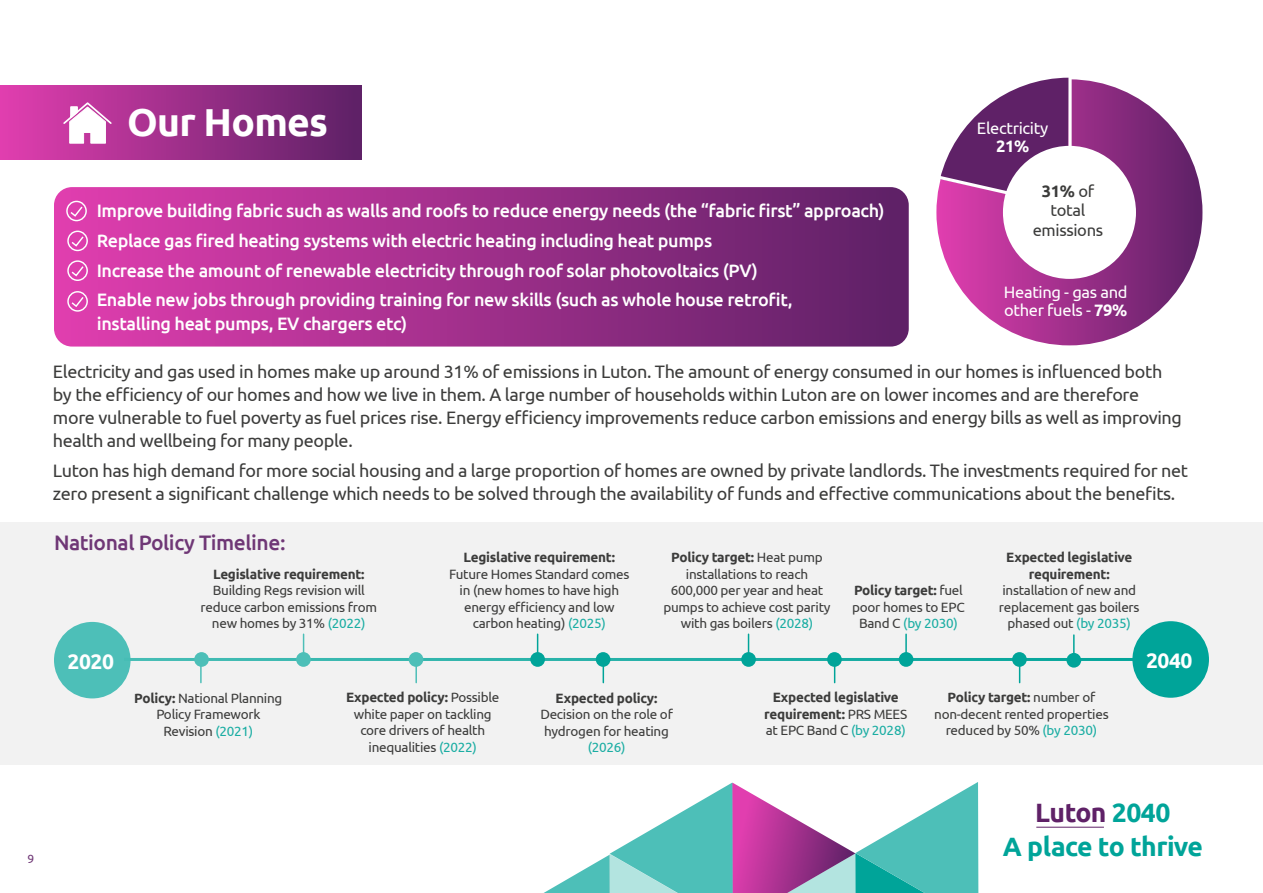
<style>
.page{position:relative;width:1263px;height:893px;background:#fff}
.page>*{position:absolute;margin:0;border:0;box-sizing:border-box;transform-origin:0 0}
.t1{font:700 39px "Ubuntu";letter-spacing:-.02em;color:#fff}
.t2{font:700 26.55px "Ubuntu";letter-spacing:-.02em;color:#00a499}
.t3{font:700 26.55px "Ubuntu";letter-spacing:-.02em;color:#5f2167}
.t4{font:500 21px "Ubuntu";letter-spacing:-.02em;color:#6f3776}
.t5{font:700 21px "Ubuntu";letter-spacing:-.02em;color:#fff}
.t6{font:18px/23.2px "Ubuntu";letter-spacing:-.02em;color:#3c3c3b}
.t7{font:500 18px/23.2px "Ubuntu";letter-spacing:-.02em;color:#fff}
.t8{font:16.5px/18px "Ubuntu";letter-spacing:-.02em;color:#fff;text-align:center}
.t9{font:16.5px/19.4px "Ubuntu";letter-spacing:-.02em;color:#3c3c3b;text-align:center}
.t10{font:13.5px/16.5px "Ubuntu";letter-spacing:-.02em;color:#3c3c3b;text-align:center}
.t11{font:700 13.5px/16.5px "Ubuntu";letter-spacing:-.02em;color:#3c3c3b;text-align:center}
.t12{font:12px "Ubuntu";color:#6f3776}
.s1{font-weight:700}
.s2{color:#1aada3}
.s3{font-weight:400}
.s4{font-weight:400;color:#1aada3}
.s5{color:#00a499}
</style>
<div class="page">
<hr style="left:1036px;top:827px;width:68px;height:1px;background:#5f2167">
<div style="left:0;top:522px;width:1263px;height:242px;background:#f2f2f2"></div>
<div style="left:0;top:85px;width:361px;height:75px;background:linear-gradient(to right,#e13eaf,#5d2166)"></div>
<svg style="left:54px;top:187px;width:855px;height:160px;background:#9e308a"></svg>
<svg style="left:69px;top:205px;width:15px;height:13px"></svg>
<div style="left:66px;top:201px;width:21px;height:20px;border:1px solid #fff;border-radius:50%"></div>
<svg style="left:70px;top:235px;width:15px;height:13px"></svg>
<div style="left:67px;top:231px;width:21px;height:20px;border:1px solid #fff;border-radius:50%"></div>
<svg style="left:70px;top:265px;width:15px;height:12px"></svg>
<div style="left:67px;top:260px;width:21px;height:21px;border:1px solid #fff;border-radius:50%"></div>
<svg style="left:70px;top:295px;width:15px;height:13px"></svg>
<div style="left:67px;top:291px;width:21px;height:21px;border:1px solid #fff;border-radius:50%"></div>
<div style="left:936px;top:79px;width:266px;height:266px;background:linear-gradient(to right,#e240b0,#5e2066);border-radius:133px"></div>
<div style="left:1003px;top:146px;width:133px;height:133px;background:#fff;border-radius:50%"></div>
<svg style="left:1068px;top:77px;width:4px;height:69px"></svg>
<svg style="left:936px;top:78px;width:134px;height:132px"></svg>
<div style="left:54px;top:622px;width:77px;height:76px;background:#4dbfb8;border-radius:50%"></div>
<div style="left:1132px;top:621px;width:77px;height:77px;background:#00a499;border-radius:50%"></div>
<hr style="left:124px;top:658px;width:1012px;height:3px;background:#fff">
<div style="left:409px;top:652px;width:14px;height:15px;background:#4dbfb8;border-radius:50%"></div>
<div style="left:596px;top:652px;width:14px;height:15px;background:#00a499;border-radius:50%"></div>
<div style="left:827px;top:652px;width:15px;height:15px;background:#00a499;border-radius:50%"></div>
<div style="left:1012px;top:652px;width:15px;height:15px;background:#00a499;border-radius:50%"></div>
<div style="left:530px;top:652px;width:15px;height:15px;background:#00a499;border-radius:50%"></div>
<div style="left:741px;top:652px;width:15px;height:15px;background:#00a499;border-radius:50%"></div>
<div style="left:899px;top:652px;width:14px;height:15px;background:#00a499;border-radius:50%"></div>
<div style="left:1066px;top:653px;width:15px;height:15px;background:#00a499;border-radius:50%"></div>
<div style="left:296px;top:652px;width:15px;height:15px;background:#4dbfb8;border-radius:50%"></div>
<svg style="left:303px;top:634px;width:1px;height:18px"></svg>
<svg style="left:537px;top:634px;width:1px;height:18px"></svg>
<svg style="left:748px;top:634px;width:1px;height:18px"></svg>
<hr style="left:905px;top:634px;width:2px;height:24px;background:#00a499">
<svg style="left:1073px;top:635px;width:1px;height:18px"></svg>
<div style="left:194px;top:652px;width:15px;height:15px;background:#4dbfb8;border-radius:50%"></div>
<hr style="left:200px;top:659px;width:2px;height:24px;background:#4dbfb8">
<hr style="left:415px;top:659px;width:2px;height:24px;background:#4dbfb8">
<svg style="left:603px;top:667px;width:1px;height:16px"></svg>
<svg style="left:834px;top:667px;width:1px;height:16px"></svg>
<svg style="left:1019px;top:667px;width:1px;height:16px"></svg>
<svg style="left:63px;top:102px;width:49px;height:42px"></svg>
<svg style="left:544px;top:782px;width:434px;height:111px"></svg>
<p class="t12" style="left:28px;top:851px;width:8px">9</p>
<p class="t1" style="left:127px;top:98px;width:202px">Our Homes</p>
<p class="t7" style="left:97px;top:199px;width:789px">Improve building fabric such as walls and roofs to reduce energy needs (the “fabric first” approach)</p>
<p class="t7" style="left:97px;top:228px;width:617px">Replace gas fired heating systems with electric heating including heat pumps</p>
<p class="t7" style="left:97px;top:258px;width:662px">Increase the amount of renewable electricity through roof solar photovoltaics (PV)</p>
<p class="t7" style="left:97px;top:288px;width:697px">Enable new jobs through providing training for new skills (such as whole house retrofit, installing heat pumps, EV chargers etc)</p>
<p class="t8" style="left:977px;top:118px;width:73px">Electricity<br><span class="s1">21%</span></p>
<p class="t9" style="left:1033px;top:181px;width:72px"><span class="s1">31%</span> of total emissions</p>
<p class="t8" style="left:1004px;top:283px;width:125px;text-align:left">Heating - gas and other fuels - <span class="s1">79%</span></p>
<p class="t6" style="left:53px;top:359px;width:1130px">Electricity and gas used in homes make up around 31% of emissions in Luton. The amount of energy consumed in our homes is influenced both by the efficiency of our homes and how we live in them. A large number of households within Luton are on lower incomes and are therefore more vulnerable to fuel poverty as fuel prices rise. Energy efficiency improvements reduce carbon emissions and energy bills as well as improving health and wellbeing for many people.</p>
<p class="t6" style="left:53px;top:458px;width:1137px">Luton has high demand for more social housing and a large proportion of homes are owned by private landlords. The investments required for net zero present a significant challenge which needs to be solved through the availability of funds and effective communications about the benefits.</p>
<p class="t4" style="left:54px;top:529px;width:233px">National Policy Timeline:</p>
<p class="t10" style="left:201px;top:565px;width:178px"><span class="s1">Legislative requirement:<br></span>Building Regs revision will reduce carbon emissions from new homes by 31% <span class="s2">(2022)</span></p>
<p class="t10" style="left:449px;top:549px;width:182px"><span class="s1">Legislative requirement:<br></span>Future Homes Standard comes in (new homes to have high energy efficiency and low carbon heating) <span class="s2">(2025)</span></p>
<p class="t10" style="left:663px;top:549px;width:169px"><span class="s1">Policy target:</span> Heat pump installations to reach<br>600,000 per year and heat pumps to achieve cost parity with gas boilers <span class="s2">(2028)</span></p>
<p class="t10" style="left:852px;top:582px;width:114px"><span class="s1">Policy target:</span> fuel poor homes to EPC<br>Band C <span class="s2">(by 2030)</span></p>
<p class="t10" style="left:999px;top:549px;width:142px"><span class="s1">Expected legislative requirement: </span>installation of new and replacement gas boilers phased out <span class="s2">(by 2035)</span></p>
<p class="t5" style="left:68px;top:648px;width:48px">2020</p>
<p class="t5" style="left:1146px;top:648px;width:48px">2040</p>
<p class="t10" style="left:134px;top:689px;width:150px"><span class="s1">Policy:</span> National Planning<br>Policy Framework<br>Revision <span class="s2">(2021)</span></p>
<p class="t10" style="left:346px;top:689px;width:155px"><span class="s1">Expected policy:</span> Possible white paper on tackling core drivers of health inequalities <span class="s2">(2022)</span></p>
<p class="t10" style="left:540px;top:689px;width:134px"><span class="s1">Expected policy:<br></span>Decision on the role of hydrogen for heating <span class="s2">(2026)</span></p>
<p class="t11" style="left:764px;top:689px;width:144px">Expected legislative requirement: <span class="s3">PRS MEES at EPC Band C</span> <span class="s4">(by 2028)</span></p>
<p class="t10" style="left:934px;top:689px;width:176px"><span class="s1">Policy target:</span> number of non-decent rented properties reduced by 50% <span class="s2">(by 2030)</span></p>
<h2 class="t3" style="left:1035px;top:796px;width:137px">Luton <span class="s5">2040</span></h2>
<h2 class="t2" style="left:1003px;top:831px;width:201px">A place to thrive</h2>
</div>
